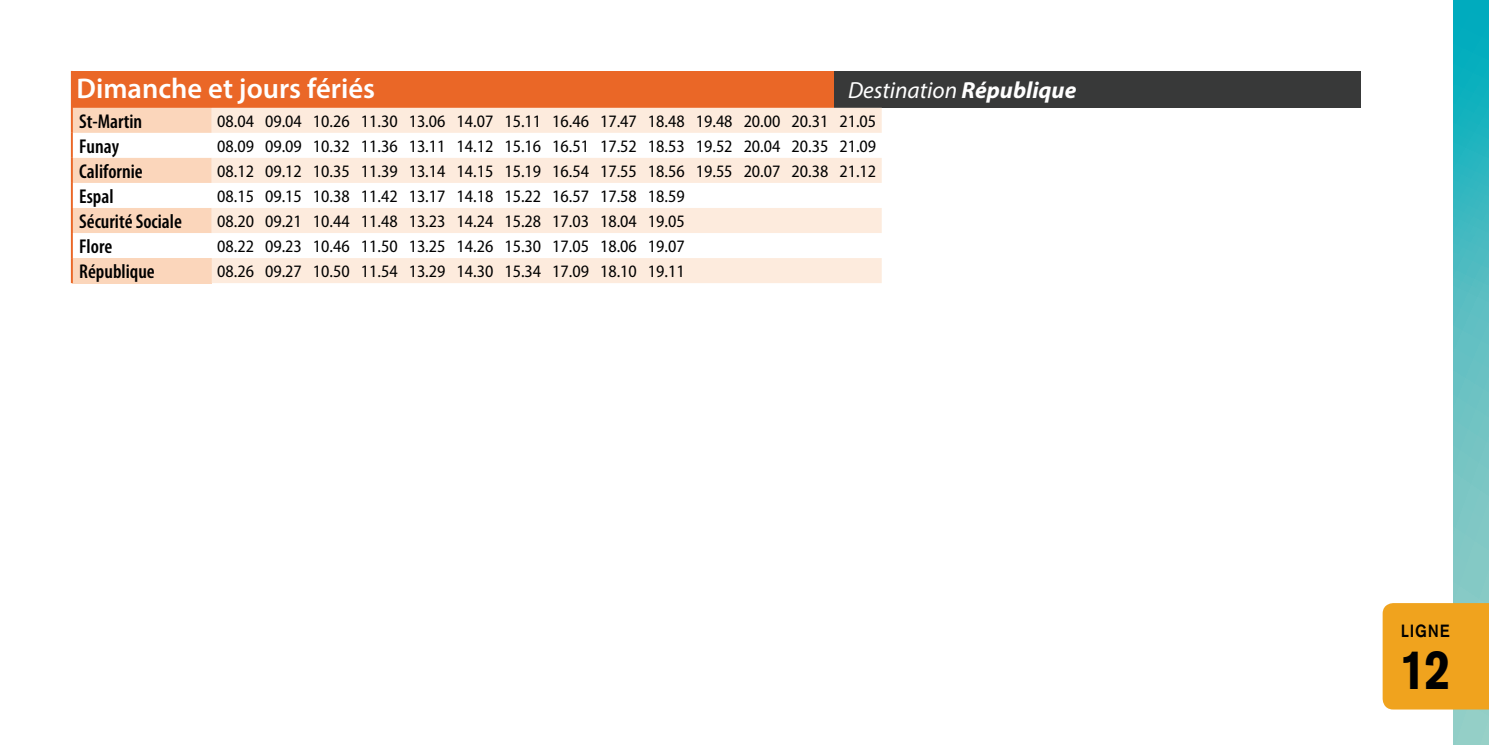
<style>
.page{position:relative;width:1489px;height:745px;background:#fff}
.page>*{position:absolute;margin:0;border:0;box-sizing:border-box;transform-origin:0 0}
.t1{font:700 55px "Akzidenz Grotesk BE";color:#000;scale:.85 1}
.t2{font:600 28.5px "Myriad Pro";color:#fff}
.t3{font:italic 23.25px "Myriad Pro";color:#fff}
.t4{font:600 condensed 20px "Myriad Pro";color:#000}
.t5{font:semi-condensed 17.5px "Myriad Pro";color:#000}
.t6{font:500 17.5px "Akzidenz Grotesk BE";letter-spacing:.05em;color:#000;scale:.9 1}
.s1{font-weight:700}
</style>
<div class="page">
<svg style="left:1453px;top:0;width:35px;height:744px"></svg>
<div style="left:72px;top:71px;width:761px;height:37px;background:#ea6727"></div>
<div style="left:833px;top:71px;width:527px;height:37px;background:#383939"></div>
<svg style="left:73px;top:108px;width:139px;height:125px"></svg>
<svg style="left:212px;top:108px;width:669px;height:125px;fill:#fdebdd"></svg>
<div style="left:72px;top:258px;width:140px;height:25px;background:#fbd6bb"></div>
<div style="left:212px;top:258px;width:669px;height:25px;background:#fdebdd"></div>
<hr style="left:71px;top:71px;width:2px;height:37px;background:#ea6727">
<hr style="left:71px;top:108px;width:2px;height:25px;background:#ea6727">
<hr style="left:71px;top:133px;width:2px;height:25px;background:#ea6727">
<hr style="left:71px;top:158px;width:2px;height:25px;background:#ea6727">
<hr style="left:71px;top:183px;width:2px;height:25px;background:#ea6727">
<hr style="left:71px;top:208px;width:2px;height:25px;background:#ea6727">
<hr style="left:71px;top:233px;width:2px;height:25px;background:#ea6727">
<hr style="left:71px;top:258px;width:2px;height:25px;background:#ea6727">
<div style="left:1382px;top:602px;width:106px;height:107px;background:#f0a31e"></div>
<h2 class="t2" style="left:76px;top:71px;width:300px">Dimanche et jours fériés</h2>
<h3 class="t3" style="left:848px;top:76px;width:230px">Destination <span class="s1">République</span></h3>
<p class="t4" style="left:79px;top:110px;width:64px">St-Martin</p>
<p class="t5" style="left:217px;top:111px;width:660px">08.04 09.04 10.26 11.30 13.06 14.07 15.11 16.46 17.47 18.48 19.48 20.00 20.31 21.05</p>
<p class="t4" style="left:79px;top:135px;width:41px">Funay</p>
<p class="t5" style="left:217px;top:136px;width:660px">08.09 09.09 10.32 11.36 13.11 14.12 15.16 16.51 17.52 18.53 19.52 20.04 20.35 21.09</p>
<p class="t4" style="left:79px;top:160px;width:65px">Californie</p>
<p class="t5" style="left:217px;top:161px;width:660px">08.12 09.12 10.35 11.39 13.14 14.15 15.19 16.54 17.55 18.56 19.55 20.07 20.38 21.12</p>
<p class="t4" style="left:79px;top:185px;width:36px">Espal</p>
<p class="t5" style="left:217px;top:186px;width:469px">08.15 09.15 10.38 11.42 13.17 14.18 15.22 16.57 17.58 18.59</p>
<p class="t4" style="left:79px;top:210px;width:104px">Sécurité Sociale</p>
<p class="t5" style="left:217px;top:211px;width:469px">08.20 09.21 10.44 11.48 13.23 14.24 15.28 17.03 18.04 19.05</p>
<p class="t4" style="left:79px;top:235px;width:35px">Flore</p>
<p class="t5" style="left:217px;top:236px;width:469px">08.22 09.23 10.46 11.50 13.25 14.26 15.30 17.05 18.06 19.07</p>
<p class="t4" style="left:79px;top:260px;width:77px">République</p>
<p class="t5" style="left:217px;top:262px;width:469px">08.26 09.27 10.50 11.54 13.29 14.30 15.34 17.09 18.10 19.11</p>
<p class="t6" style="left:1400px;top:619px;width:56px">LIGNE</p>
<h1 class="t1" style="left:1399px;top:637px;width:62px">12</h1>
</div>
